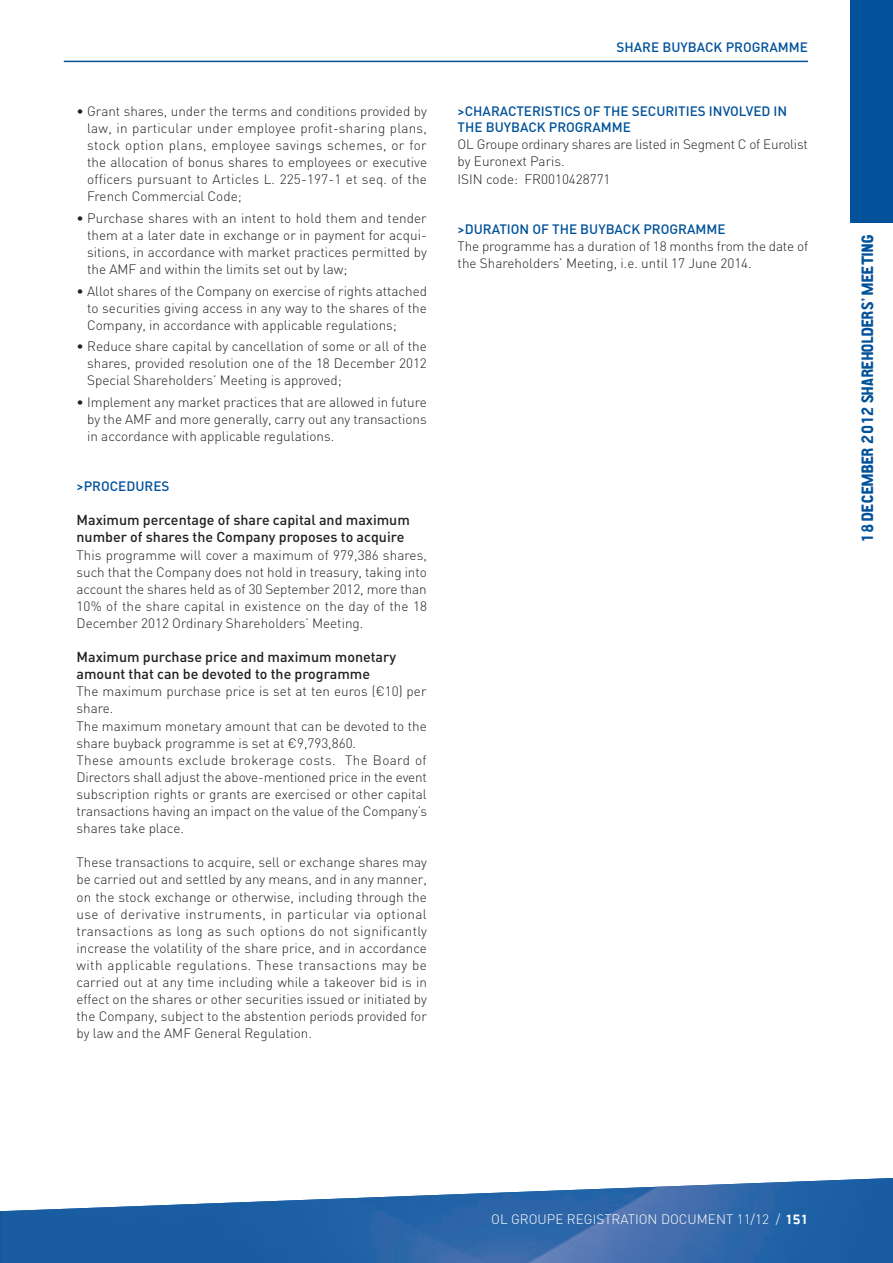
<style>
.page{position:relative;width:893px;height:1263px;background:#fff}
.page>*{position:absolute;margin:0;border:0;box-sizing:border-box;transform-origin:0 0}
.t1{font:16.5px "CA Aires Pro";color:#01529a}
.t2{font:500 14.25px/17.1px "DIN";color:#231f20}
.t3{font:300 13.5px/17.1px "DIN";color:#231f20;text-align:justify}
.t4{font:500 13.5px/16.2px "DIN";color:#01529a}
.t5{font:300 13.5px "DIN";color:#fff}
.s1{font-family:"CA Aires Pro";font-weight:400}
</style>
<div class="page">
<img style="left:0;top:1178px;width:893px;height:85px">
<div style="left:850px;top:0;width:43px;height:223px;background:#01529a"></div>
<hr style="left:64px;top:61px;width:744px;height:1px;background:#01529a">
<p class="t3" style="left:87px;top:102px;width:341px;text-indent:-11px">• Grant shares, under the terms and conditions provided by law, in particular under employee profit-sharing plans, stock option plans, employee savings schemes, or for the allocation of bonus shares to employees or executive officers pursuant to Articles L. 225-197-1 et seq. of the French Commercial Code;</p>
<p class="t3" style="left:87px;top:209px;width:341px;text-indent:-11px">• Purchase shares with an intent to hold them and tender them at a later date in exchange or in payment for acqui&shy;sitions, in accordance with market practices permitted by the AMF and within the limits set out by law;</p>
<p class="t3" style="left:87px;top:282px;width:341px;text-indent:-11px">• Allot shares of the Company on exercise of rights attached to securities giving access in any way to the shares of the Company, in accordance with applicable regulations;</p>
<p class="t3" style="left:87px;top:337px;width:341px;text-indent:-11px">• Reduce share capital by cancellation of some or all of the shares, provided resolution one of the 18 December 2012<br>Special Shareholders’ Meeting is approved;</p>
<p class="t3" style="left:87px;top:393px;width:341px;text-indent:-11px">• Implement any market practices that are allowed in future by the AMF and more generally, carry out any transactions in accordance with applicable regulations.</p>
<p class="t4" style="left:77px;top:478px;width:94px">&gt;PROCEDURES</p>
<p class="t2" style="left:77px;top:511px;width:335px">Maximum percentage of share capital and maximum number of shares the Company proposes to acquire</p>
<p class="t3" style="left:77px;top:546px;width:352px">This programme will cover a maximum of 979,386 shares, such that the Company does not hold in treasury, taking into account the shares held as of 30 September 2012, more than 10% of the share capital in existence on the day of the 18<br>December 2012 Ordinary Shareholders’ Meeting.</p>
<p class="t2" style="left:77px;top:648px;width:321px">Maximum purchase price and maximum monetary amount that can be devoted to the programme</p>
<p class="t3" style="left:77px;top:682px;width:352px;text-align:left">The maximum purchase price is set at ten euros (€10) per share.<br>The maximum monetary amount that can be devoted to the share buyback programme is set at €9,793,860.<br>These amounts exclude brokerage costs. The Board of Directors shall adjust the above-mentioned price in the event subscription rights or grants are exercised or other capital transactions having an impact on the value of the Company’s shares take place.</p>
<p class="t3" style="left:77px;top:853px;width:352px">These transactions to acquire, sell or exchange shares may be carried out and settled by any means, and in any manner, on the stock exchange or otherwise, including through the use of derivative instruments, in particular via optional transactions as long as such options do not significantly increase the volatility of the share price, and in accordance with applicable regulations. These transactions may be carried out at any time including while a takeover bid is in effect on the shares or other securities issued or initiated by the Company, subject to the abstention periods provided for by law and the AMF General Regulation.</p>
<p class="t4" style="left:616px;top:39px;width:193px">SHARE BUYBACK PROGRAMME</p>
<p class="t4" style="left:458px;top:103px;width:331px">&gt;CHARACTERISTICS OF THE SECURITIES INVOLVED IN<br>THE BUYBACK PROGRAMME</p>
<p class="t3" style="left:458px;top:135px;width:352px;text-align:left">OL Groupe ordinary shares are listed in Segment C of Eurolist by Euronext Paris.<br>ISIN code: FR0010428771</p>
<p class="t4" style="left:458px;top:220px;width:269px">&gt;DURATION OF THE BUYBACK PROGRAMME</p>
<p class="t3" style="left:458px;top:237px;width:352px">The programme has a duration of 18 months from the date of the Shareholders’ Meeting, i.e. until 17 June 2014.</p>
<p class="t1" style="left:855px;top:543px;width:310px;rotate:-90deg">18 DECEMBER 2012 SHAREHOLDERS’ MEETING</p>
<p class="t5" style="left:491px;top:1210px;width:318px">OL GROUPE REGISTRATION DOCUMENT 11/12 / <span class="s1">151</span></p>
</div>
